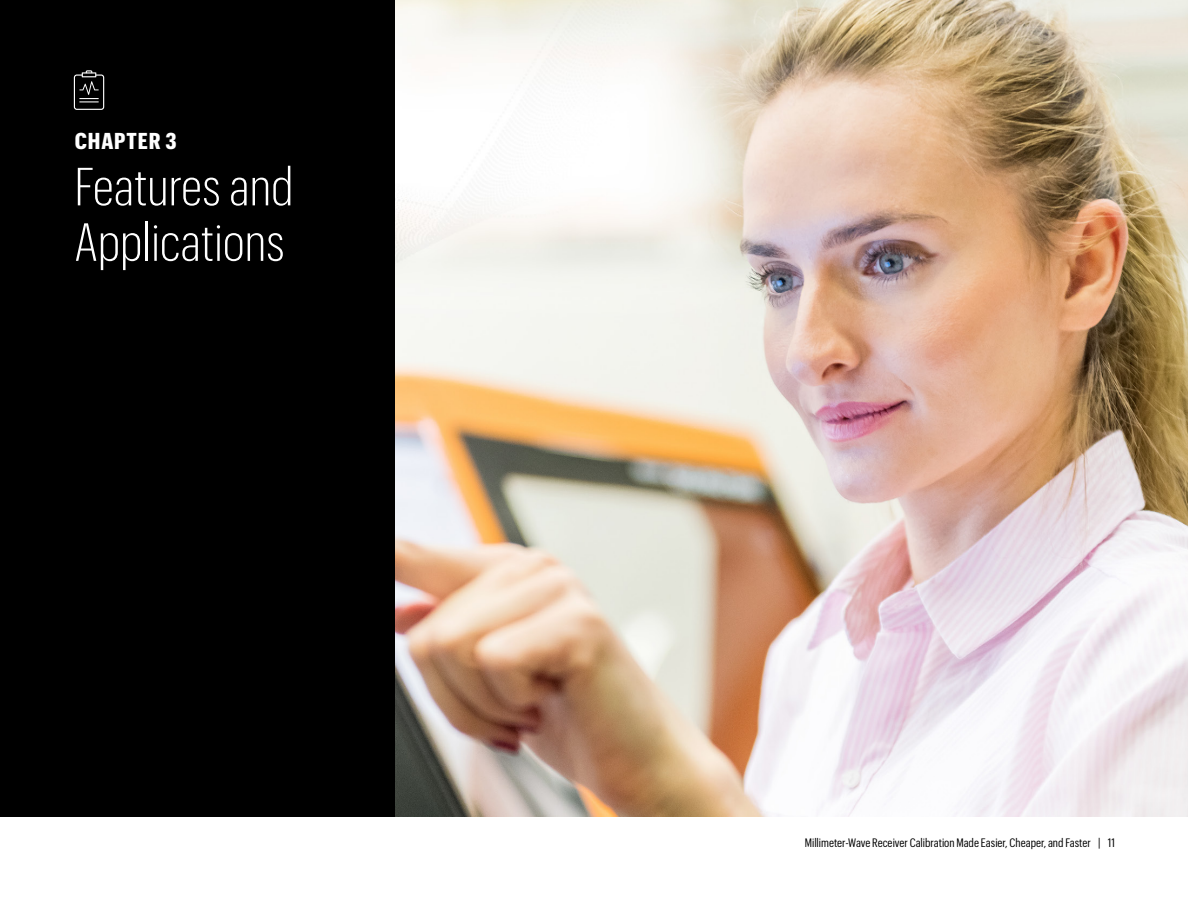
<style>
.page{position:relative;width:1188px;height:918px;background:#fff}
.page>*{position:absolute;margin:0;border:0;box-sizing:border-box;transform-origin:0 0}
.t1{font:300 52.5px/55.5px "Graphik Cond";letter-spacing:.01em;color:#fff}
.t2{font:700 22.5px "Graphik Cond";letter-spacing:.04em;color:#fff}
.t3{font:12px "Graphik Cond";color:#000}
</style>
<div class="page">
<img style="left:394px;top:0;width:794px;height:817px">
<div style="left:0;top:0;width:394px;height:817px;background:#000"></div>
<svg style="left:74px;top:70px;width:30px;height:40px"></svg>
<h2 class="t2" style="left:75px;top:124px;width:103px">CHAPTER 3</h2>
<h1 class="t1" style="left:75px;top:156px;width:220px">Features and<br>Applications</h1>
<p class="t3" style="left:805px;top:835px;width:312px">Millimeter-Wave Receiver Calibration Made Easier, Cheaper, and Faster | 11</p>
</div>
